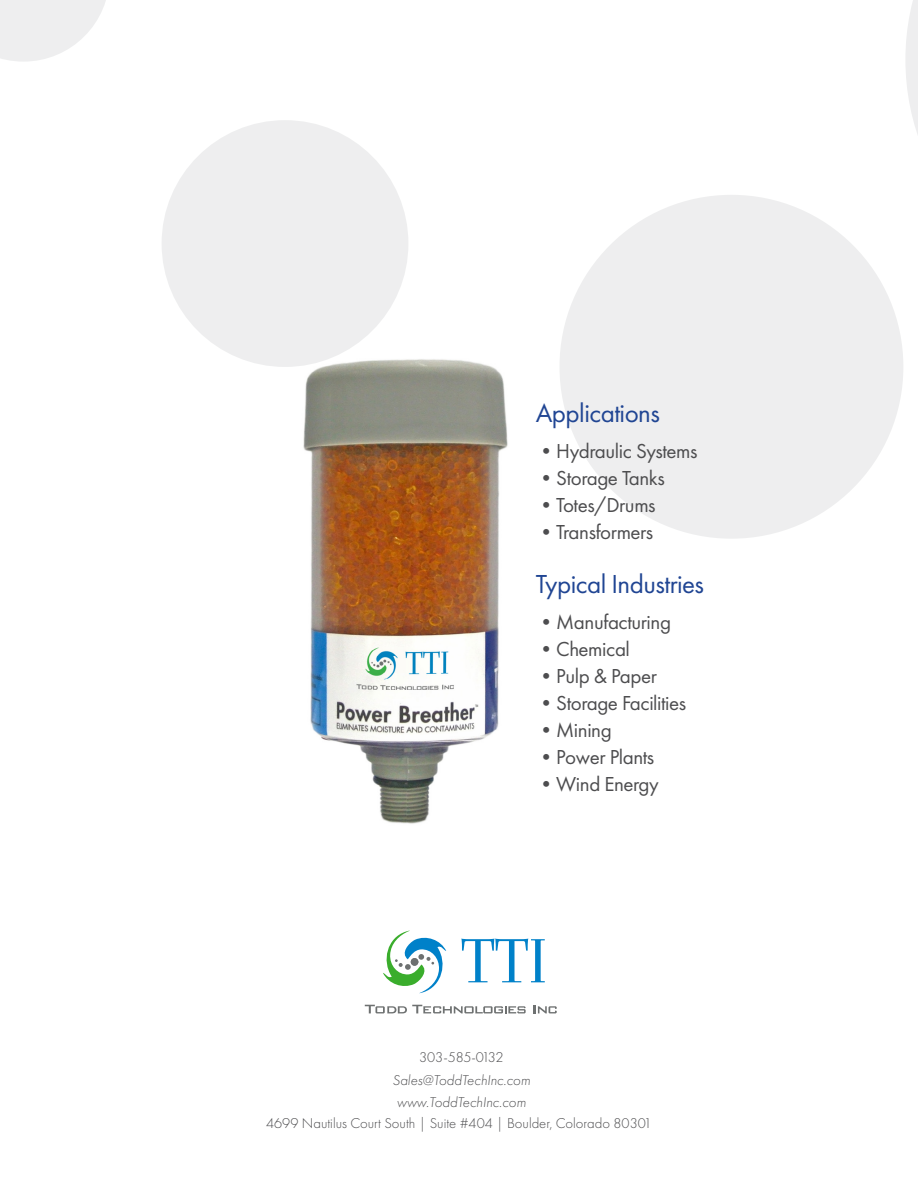
<style>
.page{position:relative;width:918px;height:1188px;background:#fff}
.page>*{position:absolute;margin:0;border:0;box-sizing:border-box;transform-origin:0 0}
.t1{font:27px "Futura PT";letter-spacing:-.02em;color:#204593}
.t2{font:21px "Futura PT";letter-spacing:-.02em;color:#4d4d4f}
.t3{font:300 14.7px "Futura PT";color:#4d4d4f}
.t4{font:italic 300 14.7px/22px "Futura PT";color:#4d4d4f}
.t5{font:300 14.7px "Futura PT";letter-spacing:-.025em;color:#4d4d4f}
</style>
<div class="page">
<img style="left:303px;top:359px;width:205px;height:465px">
<div style="left:560px;top:195px;width:343px;height:344px;background:#eeeeef;border-radius:50%"></div>
<div style="left:162px;top:120px;width:246px;height:247px;background:#eeeeef;border-radius:50%"></div>
<svg style="left:0;top:0;width:106px;height:62px"></svg>
<svg style="left:383px;top:930px;width:64px;height:63px"></svg>
<svg style="left:461px;top:939px;width:84px;height:43px"></svg>
<svg style="left:365px;top:1005px;width:161px;height:8px"></svg>
<svg style="left:533px;top:1005px;width:24px;height:8px"></svg>
<svg style="left:906px;top:0;width:12px;height:134px"></svg>
<p class="t1" style="left:536px;top:397px;width:126px">Applications</p>
<p class="t2" style="left:536px;top:439px;width:163px">•Hydraulic Systems</p>
<p class="t2" style="left:536px;top:466px;width:131px">•Storage Tanks</p>
<p class="t2" style="left:536px;top:493px;width:122px">•Totes/Drums</p>
<p class="t2" style="left:536px;top:520px;width:119px">•Transformers</p>
<p class="t1" style="left:536px;top:568px;width:170px">Typical Industries</p>
<p class="t2" style="left:536px;top:610px;width:137px">•Manufacturing</p>
<p class="t2" style="left:536px;top:637px;width:96px">•Chemical</p>
<p class="t2" style="left:536px;top:664px;width:123px">•Pulp &amp; Paper</p>
<p class="t2" style="left:536px;top:691px;width:152px">•Storage Facilities</p>
<p class="t2" style="left:536px;top:718px;width:78px">•Mining</p>
<p class="t2" style="left:536px;top:745px;width:120px">•Power Plants</p>
<p class="t2" style="left:536px;top:772px;width:125px">•Wind Energy</p>
<p class="t5" style="left:419px;top:1049px;width:86px">303-585-0132</p>
<p class="t4" style="left:392px;top:1069px;width:139px">Sales@ToddTechInc.com www.ToddTechInc.com</p>
<p class="t3" style="left:266px;top:1115px;width:387px">4699 Nautilus Court South | Suite #404 | Boulder, Colorado 80301</p>
</div>
